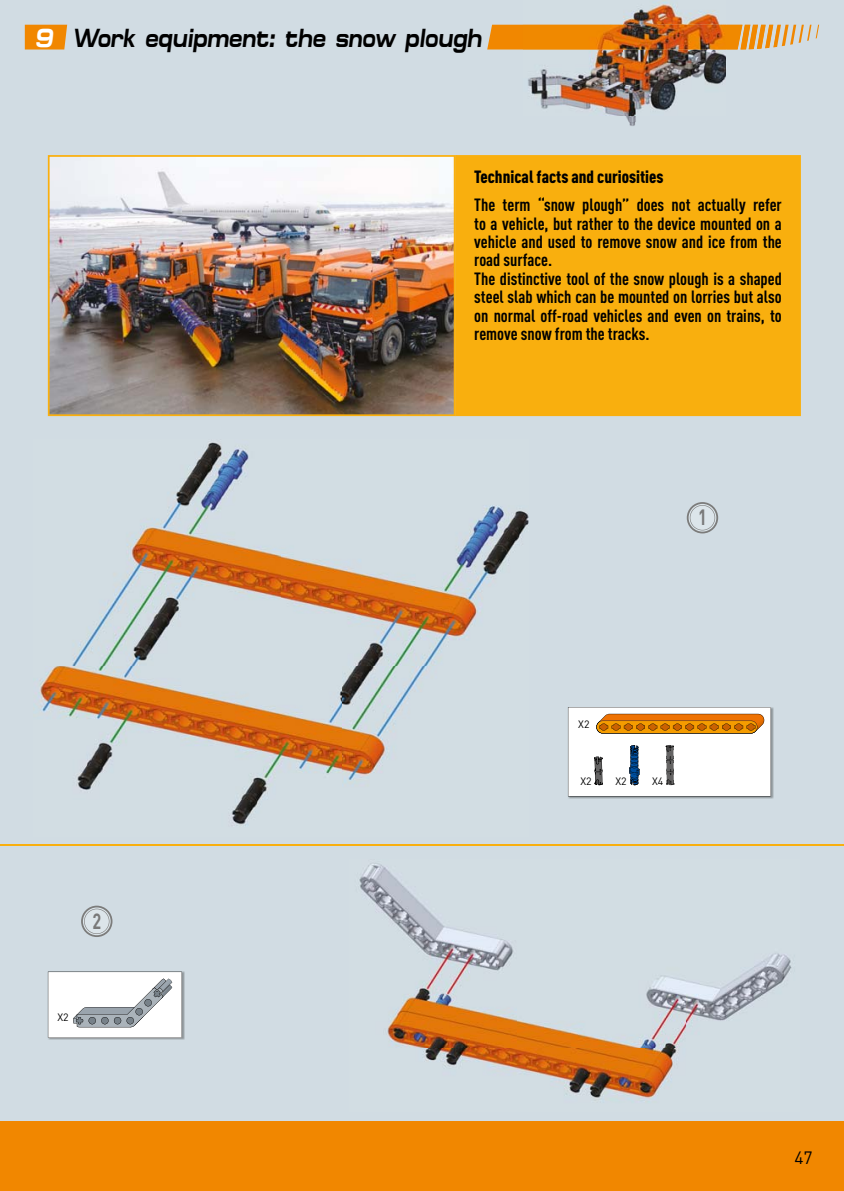
<style>
.page{position:relative;width:844px;height:1191px;background:#fff}
.page>*{position:absolute;margin:0;border:0;box-sizing:border-box;transform-origin:0 0}
.t1{font:italic 700 26.25px "Micro Extended";color:#000;scale:.71 1}
.t2{font:21.7px "DIN Bold";color:#797979;scale:.75 1}
.t3{font:700 condensed 17.5px/18.4px "DIN Pro";color:#000}
.t4{font:900 condensed 17.5px "DIN Pro";color:#000}
.t5{font:17.5px "DIN";color:#000}
.t6{font:10.5px "DIN";color:#000}
.s1{color:#fff}
</style>
<div class="page">
<div style="left:0;top:0;width:843px;height:1191px;background:#d1dce3"></div>
<div style="left:0;top:1121px;width:843px;height:70px;background:#f18700"></div>
<svg style="left:25px;top:25px;width:42px;height:24px"></svg>
<svg style="left:487px;top:25px;width:332px;height:24px"></svg>
<img style="left:521px;top:0;width:256px;height:126px">
<img style="left:522px;top:25px;width:218px;height:24px">
<img style="left:740px;top:25px;width:8px;height:24px">
<img style="left:748px;top:25px;width:25px;height:24px">
<img style="left:773px;top:26px;width:4px;height:21px">
<img style="left:48px;top:155px;width:407px;height:261px">
<div style="left:455px;top:155px;width:345px;height:261px;background:#f9af0e"></div>
<img style="left:39px;top:442px;width:489px;height:384px">
<svg style="left:686px;top:502px;width:32px;height:31px"></svg>
<svg style="left:81px;top:905px;width:31px;height:32px"></svg>
<hr style="left:0;top:844px;width:843px;height:2px;background:#f9af0e">
<img style="left:359px;top:863px;width:433px;height:238px">
<img style="left:568px;top:707px;width:204px;height:92px">
<svg style="left:567px;top:707px;width:203px;height:89px"></svg>
<img style="left:48px;top:972px;width:136px;height:68px">
<svg style="left:48px;top:971px;width:134px;height:66px"></svg>
<h1 class="t1" style="left:35px;top:28px;width:630px"><span class="s1">9</span> Work equipment: the snow plough</h1>
<p class="t4" style="left:474px;top:171px;width:191px">Technical facts and curiosities</p>
<p class="t3" style="left:474px;top:198px;width:309px">The term “snow plough” does not actually refer to a vehicle, but rather to the device mounted on a vehicle and used to remove snow and ice from the road surface.<br>The distinctive tool of the snow plough is a shaped steel slab which can be mounted on lorries but also on normal off-road vehicles and even on trains, to remove snow from the tracks.</p>
<p class="t2" style="left:698px;top:503px;width:13px">1</p>
<p class="t2" style="left:93px;top:906px;width:13px">2</p>
<p class="t6" style="left:57px;top:1011px;width:13px">X2</p>
<p class="t6" style="left:578px;top:717px;width:13px">X2</p>
<p class="t6" style="left:615px;top:774px;width:13px">X2</p>
<p class="t6" style="left:580px;top:775px;width:13px">X2</p>
<p class="t6" style="left:652px;top:775px;width:13px">X4</p>
<p class="t5" style="left:794px;top:1146px;width:20px">47</p>
</div>
